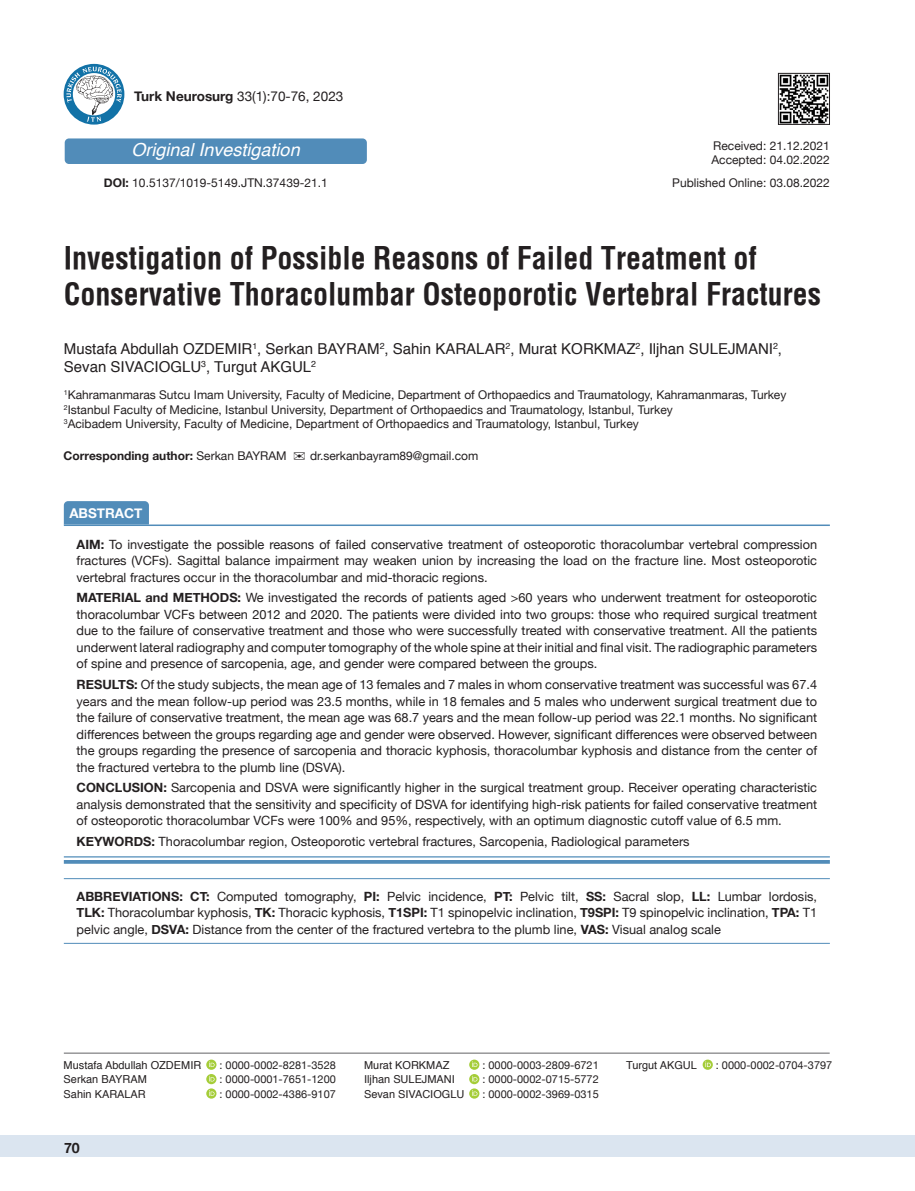
<style>
.page{position:relative;width:915px;height:1191px;background:#fff}
.page>*{position:absolute;margin:0;border:0;box-sizing:border-box;transform-origin:0 0}
.t1{font:700 30px/36px "Helvetica Condens";color:#231f20}
.t2{font:italic 18px "Helvetica";color:#fff}
.t3{font:15px "Helvetica";color:#231f20}
.t4{font:700 14.25px "Helvetica Neue";color:#231f20}
.t5{font:13.5px "Helvetica Neue";color:#231f20}
.t6{font:700 13.5px "Helvetica Neue";color:#fff}
.t7{font:12.75px/16.5px "Helvetica Neue";color:#231f20;text-align:justify}
.t8{font:12px "Helvetica Neue";color:#231f20}
.t9{font:700 12px "Helvetica Neue";color:#231f20}
.t10{font:10.95px "Helvetica Neue";color:#231f20}
.t11{font:10.95px "Helvetica";color:#231f20}
.s1{font-weight:700}
.s2{font-weight:400}
</style>
<div class="page">
<div style="left:0;top:1135px;width:914px;height:22px;background:#dbe5f0"></div>
<hr style="left:64px;top:1052px;width:765px;height:1px;background:#636366">
<img style="left:780px;top:75px;width:47px;height:48px">
<div style="left:778px;top:73px;width:51px;height:52px;border:1px solid #231f20"></div>
<svg style="left:702px;top:1059px;width:10px;height:10px"></svg>
<svg style="left:705px;top:1061px;width:5px;height:6px"></svg>
<svg style="left:206px;top:1059px;width:10px;height:10px"></svg>
<svg style="left:209px;top:1061px;width:5px;height:6px"></svg>
<svg style="left:206px;top:1074px;width:10px;height:10px"></svg>
<svg style="left:209px;top:1075px;width:5px;height:6px"></svg>
<svg style="left:206px;top:1088px;width:10px;height:10px"></svg>
<svg style="left:209px;top:1090px;width:5px;height:5px"></svg>
<svg style="left:469px;top:1059px;width:10px;height:10px"></svg>
<svg style="left:472px;top:1061px;width:5px;height:6px"></svg>
<svg style="left:469px;top:1074px;width:10px;height:10px"></svg>
<svg style="left:472px;top:1075px;width:5px;height:6px"></svg>
<svg style="left:469px;top:1088px;width:10px;height:10px"></svg>
<svg style="left:472px;top:1090px;width:5px;height:5px"></svg>
<div style="left:64px;top:501px;width:85px;height:23px;background:#518cb9"></div>
<svg style="left:64px;top:857px;width:765px;height:1px"></svg>
<hr style="left:64px;top:524px;width:765px;height:2px;background:#518cb9">
<hr style="left:64px;top:856px;width:765px;height:1px;background:#518cb9">
<hr style="left:64px;top:860px;width:765px;height:3px;background:#518cb9">
<hr style="left:64px;top:878px;width:765px;height:1px;background:#518cb9">
<hr style="left:64px;top:943px;width:765px;height:1px;background:#518cb9">
<svg style="left:64px;top:64px;width:60px;height:61px"></svg>
<svg style="left:66px;top:67px;width:56px;height:55px"></svg>
<div style="left:65px;top:138px;width:302px;height:26px;background:#518cb9;border-radius:4px"></div>
<p class="t5" style="left:134px;top:86px;width:210px"><span class="s1">Turk Neurosurg</span> 33(1):70-76, 2023</p>
<p class="t2" style="left:131px;top:136px;width:170px">Original Investigation</p>
<p class="t8" style="left:104px;top:174px;width:225px"><span class="s1">DOI:</span> 10.5137/1019-5149.JTN.37439-21.1</p>
<p class="t8" style="left:713px;top:137px;width:118px">Received: 21.12.2021</p>
<p class="t8" style="left:711px;top:151px;width:120px">Accepted: 04.02.2022</p>
<p class="t8" style="left:672px;top:174px;width:159px">Published Online: 03.08.2022</p>
<p class="t1" style="left:64px;top:240px;width:758px">Investigation of Possible Reasons of Failed Treatment of<br>Conservative Thoracolumbar Osteoporotic Vertebral Fractures</p>
<p class="t3" style="left:64px;top:337px;width:719px">Mustafa Abdullah OZDEMIR<sup>1</sup>, Serkan BAYRAM<sup>2</sup>, Sahin KARALAR<sup>2</sup>, Murat KORKMAZ<sup>2</sup>, Iljhan SULEJMANI<sup>2</sup>,</p>
<p class="t3" style="left:64px;top:355px;width:254px">Sevan SIVACIOGLU<sup>3</sup>, Turgut AKGUL<sup>2</sup></p>
<p class="t8" style="left:64px;top:386px;width:723px"><sup>1</sup>Kahramanmaras Sutcu Imam University, Faculty of Medicine, Department of Orthopaedics and Traumatology, Kahramanmaras, Turkey</p>
<p class="t8" style="left:64px;top:401px;width:610px"><sup>2</sup>Istanbul Faculty of Medicine, Istanbul University, Department of Orthopaedics and Traumatology, Istanbul, Turkey</p>
<p class="t8" style="left:64px;top:415px;width:576px"><sup>3</sup>Acibadem University, Faculty of Medicine, Department of Orthopaedics and Traumatology, Istanbul, Turkey</p>
<p class="t9" style="left:64px;top:447px;width:224px">Corresponding author: <span class="s2">Serkan BAYRAM</span></p>
<p class="t8" style="left:310px;top:447px;width:170px">dr.serkanbayram89@gmail.com</p>
<p class="t6" style="left:69px;top:502px;width:75px">ABSTRACT</p>
<p class="t7" style="left:77px;top:536px;width:741px"><span class="s1">AIM:</span> To investigate the possible reasons of failed conservative treatment of osteoporotic thoracolumbar vertebral compression fractures (VCFs). Sagittal balance impairment may weaken union by increasing the load on the fracture line. Most osteoporotic vertebral fractures occur in the thoracolumbar and mid-thoracic regions.</p>
<p class="t7" style="left:77px;top:590px;width:741px"><span class="s1">MATERIAL and METHODS:</span> We investigated the records of patients aged &gt;60 years who underwent treatment for osteoporotic thoracolumbar VCFs between 2012 and 2020. The patients were divided into two groups: those who required surgical treatment due to the failure of conservative treatment and those who were successfully treated with conservative treatment. All the patients underwent lateral radiography and computer tomography of the whole spine at their initial and final visit. The radiographic parameters of spine and presence of sarcopenia, age, and gender were compared between the groups.</p>
<p class="t7" style="left:77px;top:677px;width:741px"><span class="s1">RESULTS:</span> Of the study subjects, the mean age of 13 females and 7 males in whom conservative treatment was successful was 67.4 years and the mean follow-up period was 23.5 months, while in 18 females and 5 males who underwent surgical treatment due to the failure of conservative treatment, the mean age was 68.7 years and the mean follow-up period was 22.1 months. No significant differences between the groups regarding age and gender were observed. However, significant differences were observed between the groups regarding the presence of sarcopenia and thoracic kyphosis, thoracolumbar kyphosis and distance from the center of the fractured vertebra to the plumb line (DSVA).</p>
<p class="t7" style="left:77px;top:780px;width:741px"><span class="s1">CONCLUSION:</span> Sarcopenia and DSVA were significantly higher in the surgical treatment group. Receiver operating characteristic analysis demonstrated that the sensitivity and specificity of DSVA for identifying high-risk patients for failed conservative treatment of osteoporotic thoracolumbar VCFs were 100% and 95%, respectively, with an optimum diagnostic cutoff value of 6.5 mm.</p>
<p class="t7" style="left:77px;top:834px;width:614px"><span class="s1">KEYWORDS:</span> Thoracolumbar region, Osteoporotic vertebral fractures, Sarcopenia, Radiological parameters</p>
<p class="t7" style="left:77px;top:888px;width:741px"><span class="s1">ABBREVIATIONS: CT:</span> Computed tomography, <span class="s1">PI:</span> Pelvic incidence, <span class="s1">PT:</span> Pelvic tilt, <span class="s1">SS:</span> Sacral slop, <span class="s1">LL:</span> Lumbar lordosis, <span class="s1">TLK:</span> Thoracolumbar kyphosis, <span class="s1">TK:</span> Thoracic kyphosis, <span class="s1">T1SPI:</span> T1 spinopelvic inclination, <span class="s1">T9SPI:</span> T9 spinopelvic inclination, <span class="s1">TPA:</span> T1 pelvic angle, <span class="s1">DSVA:</span> Distance from the center of the fractured vertebra to the plumb line, <span class="s1">VAS:</span> Visual analog scale</p>
<p class="t11" style="left:64px;top:1056px;width:139px">Mustafa Abdullah OZDEMIR</p>
<p class="t10" style="left:219px;top:1057px;width:118px">: 0000-0002-8281-3528</p>
<p class="t11" style="left:626px;top:1056px;width:72px">Turgut AKGUL</p>
<p class="t10" style="left:715px;top:1057px;width:118px">: 0000-0002-0704-3797</p>
<p class="t11" style="left:64px;top:1071px;width:85px">Serkan BAYRAM</p>
<p class="t10" style="left:219px;top:1071px;width:118px">: 0000-0001-7651-1200</p>
<p class="t11" style="left:64px;top:1085px;width:84px">Sahin KARALAR</p>
<p class="t10" style="left:219px;top:1086px;width:118px">: 0000-0002-4386-9107</p>
<p class="t11" style="left:364px;top:1056px;width:87px">Murat KORKMAZ</p>
<p class="t10" style="left:482px;top:1057px;width:118px">: 0000-0003-2809-6721</p>
<p class="t11" style="left:364px;top:1071px;width:92px">Iljhan SULEJMANI</p>
<p class="t10" style="left:482px;top:1071px;width:118px">: 0000-0002-0715-5772</p>
<p class="t11" style="left:364px;top:1085px;width:102px">Sevan SIVACIOGLU</p>
<p class="t10" style="left:482px;top:1086px;width:118px">: 0000-0002-3969-0315</p>
<p class="t4" style="left:64px;top:1137px;width:17px">70</p>
</div>
